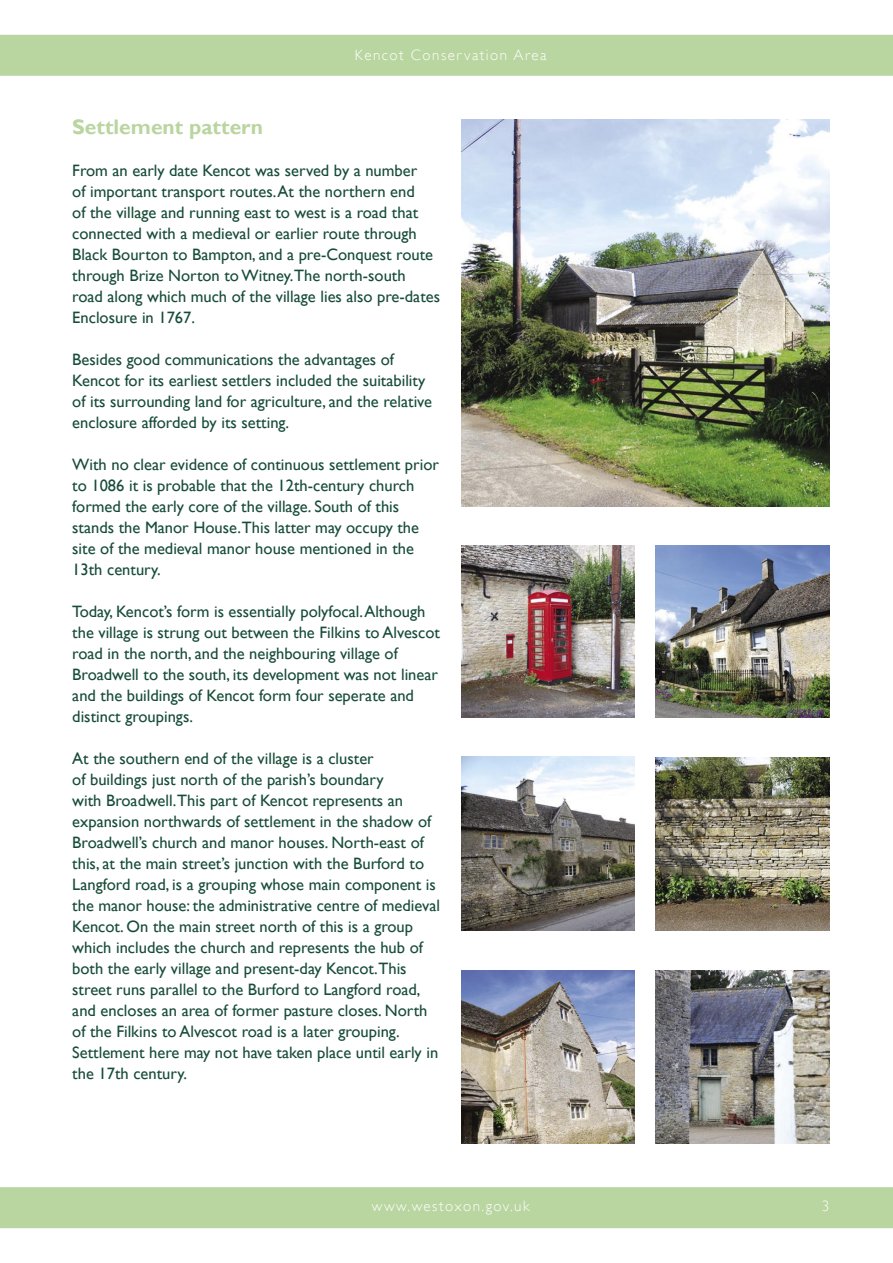
<style>
.page{position:relative;width:893px;height:1263px;background:#fff}
.page>*{position:absolute;margin:0;border:0;box-sizing:border-box;transform-origin:0 0}
.t1{font:700 21px "Gill Sans";color:#b9d5a0}
.t2{font:16.5px/21px "Gill Sans";color:#174c38}
.t3{font:300 15px "Gill Sans";letter-spacing:.1em;color:#fff}
</style>
<div class="page">
<div style="left:0;top:34px;width:893px;height:42px;background:#b9d5a0"></div>
<div style="left:0;top:1187px;width:893px;height:42px;background:#b9d5a0"></div>
<img style="left:461px;top:119px;width:368px;height:387px">
<img style="left:656px;top:545px;width:173px;height:173px">
<img style="left:656px;top:757px;width:173px;height:173px">
<img style="left:461px;top:545px;width:174px;height:173px">
<img style="left:656px;top:970px;width:173px;height:173px">
<img style="left:461px;top:970px;width:174px;height:174px">
<img style="left:461px;top:757px;width:174px;height:173px">
<p class="t3" style="left:355px;top:47px;width:193px">Kencot Conservation Area</p>
<p class="t1" style="left:72px;top:114px;width:192px">Settlement pattern</p>
<p class="t2" style="left:72px;top:159px;width:369px">From an early date Kencot was served by a number<br>of important transport routes. At the northern end<br>of the village and running east to west is a road that connected with a medieval or earlier route through Black Bourton to Bampton, and a pre-Conquest route through Brize Norton to Witney.The north-south road along which much of the village lies also pre-dates Enclosure in 1767.</p>
<p class="t2" style="left:72px;top:348px;width:361px">Besides good communications the advantages of Kencot for its earliest settlers included the suitability of its surrounding land for agriculture, and the relative enclosure afforded by its setting.</p>
<p class="t2" style="left:72px;top:453px;width:368px">With no clear evidence of continuous settlement prior to 1086 it is probable that the 12th-century church formed the early core of the village. South of this stands the Manor House.This latter may occupy the site of the medieval manor house mentioned in the 13th century.</p>
<p class="t2" style="left:72px;top:600px;width:369px">Today, Kencot’s form is essentially polyfocal. Although the village is strung out between the Filkins to Alvescot road in the north, and the neighbouring village of Broadwell to the south, its development was not linear and the buildings of Kencot form four seperate and distinct groupings.</p>
<p class="t2" style="left:72px;top:747px;width:369px">At the southern end of the village is a cluster<br>of buildings just north of the parish’s boundary<br>with Broadwell.This part of Kencot represents an expansion northwards of settlement in the shadow of Broadwell’s church and manor houses. North-east of this, at the main street’s junction with the Burford to Langford road, is a grouping whose main component is the manor house: the administrative centre of medieval Kencot. On the main street north of this is a group which includes the church and represents the hub of both the early village and present-day Kencot.This street runs parallel to the Burford to Langford road, and encloses an area of former pasture closes. North of the Filkins to Alvescot road is a later grouping.<br>Settlement here may not have taken place until early in the 17th century.</p>
<p class="t3" style="left:372px;top:1197px;width:159px">www.westoxon.gov.uk</p>
<p class="t3" style="left:822px;top:1197px;width:9px">3</p>
</div>
